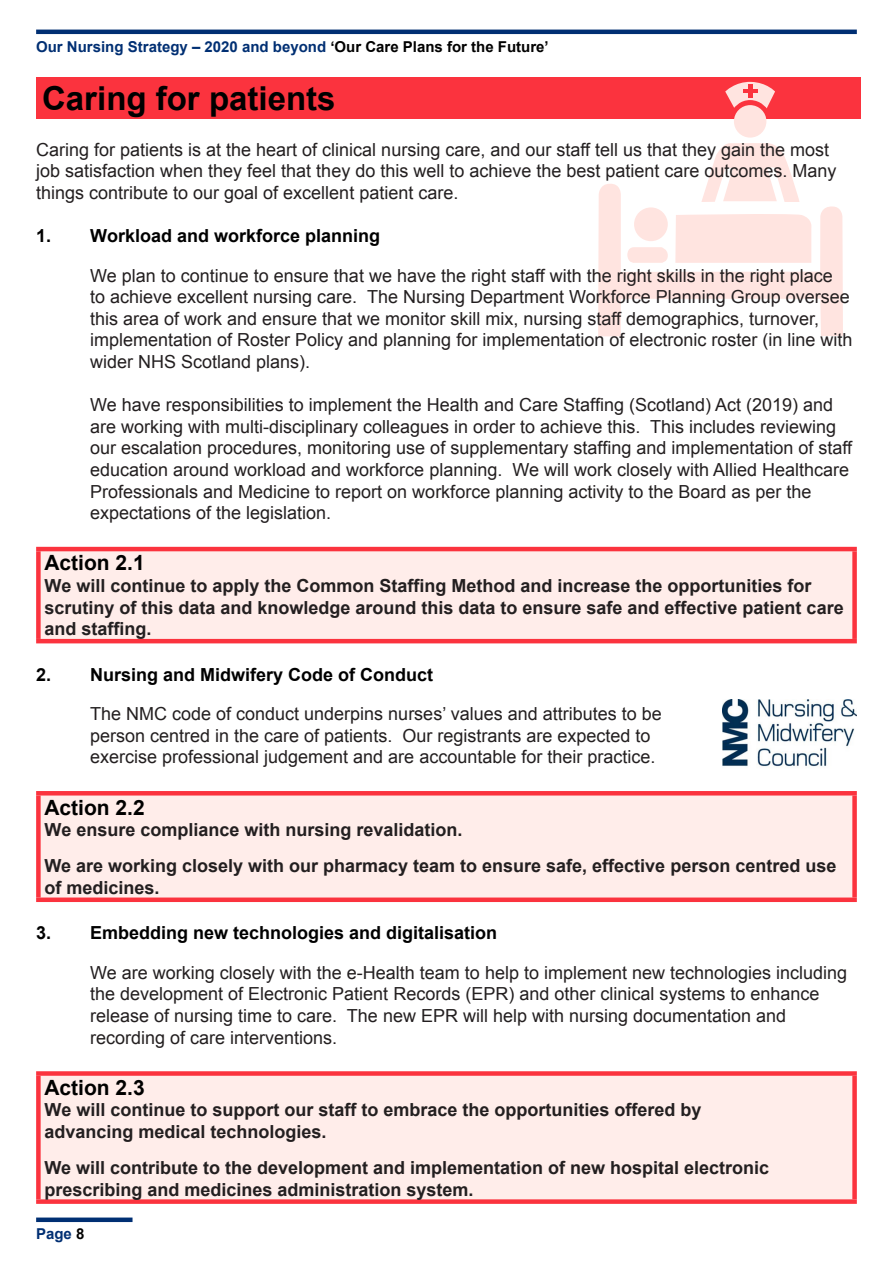
<style>
.page{position:relative;width:893px;height:1263px;background:#fff}
.page>*{position:absolute;margin:0;border:0;box-sizing:border-box;transform-origin:0 0}
.t1{font:700 33px "Arial";color:#000}
.t2{font:700 21px "Arial";color:#000}
.t3{font:18px/21.6px "Arial";color:#231f20}
.t4{font:700 18px/21.6px "Arial";color:#231f20}
.t5{font:700 18px "Arial";color:#000}
.t6{font:700 15px "Arial";color:#002f73}
.s1{color:#000}
</style>
<div class="page">
<hr style="left:36px;top:30px;width:821px;height:4px;background:#002f73">
<div style="left:36px;top:1217px;width:97px;height:5px;background:#002f73"></div>
<div style="left:36px;top:78px;width:825px;height:41px;background:#fb333e"></div>
<div style="left:734px;top:105px;width:32px;height:33px;background:#ffe4e0;border-radius:50%"></div>
<svg style="left:725px;top:81px;width:50px;height:27px"></svg>
<hr style="left:743px;top:89px;width:14px;height:3px;background:#fb333e">
<hr style="left:748px;top:84px;width:4px;height:13px;background:#fb333e">
<svg style="left:598px;top:143px;width:245px;height:193px"></svg>
<div style="left:38px;top:549px;width:817px;height:92px;background:#ffedea"></div>
<hr style="left:36px;top:547px;width:821px;height:4px;background:#fb333e">
<div style="left:36px;top:551px;width:5px;height:88px;background:#fb333e"></div>
<div style="left:852px;top:551px;width:5px;height:88px;background:#fb333e"></div>
<hr style="left:36px;top:639px;width:821px;height:4px;background:#fb333e">
<div style="left:38px;top:793px;width:817px;height:107px;background:#ffedea"></div>
<hr style="left:36px;top:791px;width:821px;height:4px;background:#fb333e">
<div style="left:36px;top:795px;width:5px;height:102px;background:#fb333e"></div>
<div style="left:852px;top:795px;width:5px;height:102px;background:#fb333e"></div>
<div style="left:36px;top:897px;width:821px;height:5px;background:#fb333e"></div>
<div style="left:38px;top:1073px;width:817px;height:128px;background:#ffedea"></div>
<div style="left:36px;top:1071px;width:821px;height:5px;background:#fb333e"></div>
<div style="left:36px;top:1076px;width:5px;height:123px;background:#fb333e"></div>
<div style="left:852px;top:1076px;width:5px;height:123px;background:#fb333e"></div>
<div style="left:36px;top:1199px;width:821px;height:5px;background:#fb333e"></div>
<img style="left:723px;top:699px;width:134px;height:68px">
<p class="t6" style="left:36px;top:37px;width:514px">Our Nursing Strategy – 2020 and beyond <span class="s1">‘Our Care Plans for the Future’</span></p>
<h1 class="t1" style="left:42px;top:77px;width:295px">Caring for patients</h1>
<p class="t3" style="left:36px;top:139px;width:802px">Caring for patients is at the heart of clinical nursing care, and our staff tell us that they gain the most job satisfaction when they feel that they do this well to achieve the best patient care outcomes. Many things contribute to our goal of excellent patient care.</p>
<h2 class="t5" style="left:36px;top:224px;width:346px">1. Workload and workforce planning</h2>
<p class="t3" style="left:90px;top:265px;width:764px">We plan to continue to ensure that we have the right staff with the right skills in the right place<br>to achieve excellent nursing care. The Nursing Department Workforce Planning Group oversee this area of work and ensure that we monitor skill mix, nursing staff demographics, turnover, implementation of Roster Policy and planning for implementation of electronic roster (in line with wider NHS Scotland plans).</p>
<p class="t3" style="left:90px;top:394px;width:764px">We have responsibilities to implement the Health and Care Staffing (Scotland) Act (2019) and are working with multi-disciplinary colleagues in order to achieve this. This includes reviewing our escalation procedures, monitoring use of supplementary staffing and implementation of staff education around workload and workforce planning. We will work closely with Allied Healthcare Professionals and Medicine to report on workforce planning activity to the Board as per the expectations of the legislation.</p>
<p class="t2" style="left:44px;top:549px;width:102px">Action 2.1</p>
<p class="t4" style="left:44px;top:575px;width:801px">We will continue to apply the Common Staffing Method and increase the opportunities for scrutiny of this data and knowledge around this data to ensure safe and effective patient care and staffing.</p>
<h2 class="t5" style="left:36px;top:662px;width:399px">2. Nursing and Midwifery Code of Conduct</h2>
<p class="t3" style="left:90px;top:703px;width:573px">The NMC code of conduct underpins nurses’ values and attributes to be person centred in the care of patients. Our registrants are expected to exercise professional judgement and are accountable for their practice.</p>
<p class="t2" style="left:44px;top:793px;width:102px">Action 2.2</p>
<p class="t4" style="left:44px;top:812px;width:793px;line-height:36px">We ensure compliance with nursing revalidation.<br>We are working closely with our pharmacy team to ensure safe, effective person centred use</p>
<p class="t4" style="left:44px;top:877px;width:117px">of medicines.</p>
<h2 class="t5" style="left:36px;top:921px;width:463px">3. Embedding new technologies and digitalisation</h2>
<p class="t3" style="left:90px;top:962px;width:758px">We are working closely with the e-Health team to help to implement new technologies including the development of Electronic Patient Records (EPR) and other clinical systems to enhance release of nursing time to care. The new EPR will help with nursing documentation and recording of care interventions.</p>
<p class="t2" style="left:44px;top:1073px;width:102px">Action 2.3</p>
<p class="t4" style="left:44px;top:1100px;width:659px">We will continue to support our staff to embrace the opportunities offered by advancing medical technologies.</p>
<p class="t4" style="left:44px;top:1157px;width:726px">We will contribute to the development and implementation of new hospital electronic prescribing and medicines administration system.</p>
<p class="t6" style="left:36px;top:1224px;width:50px">Page <span class="s1">8</span></p>
</div>
